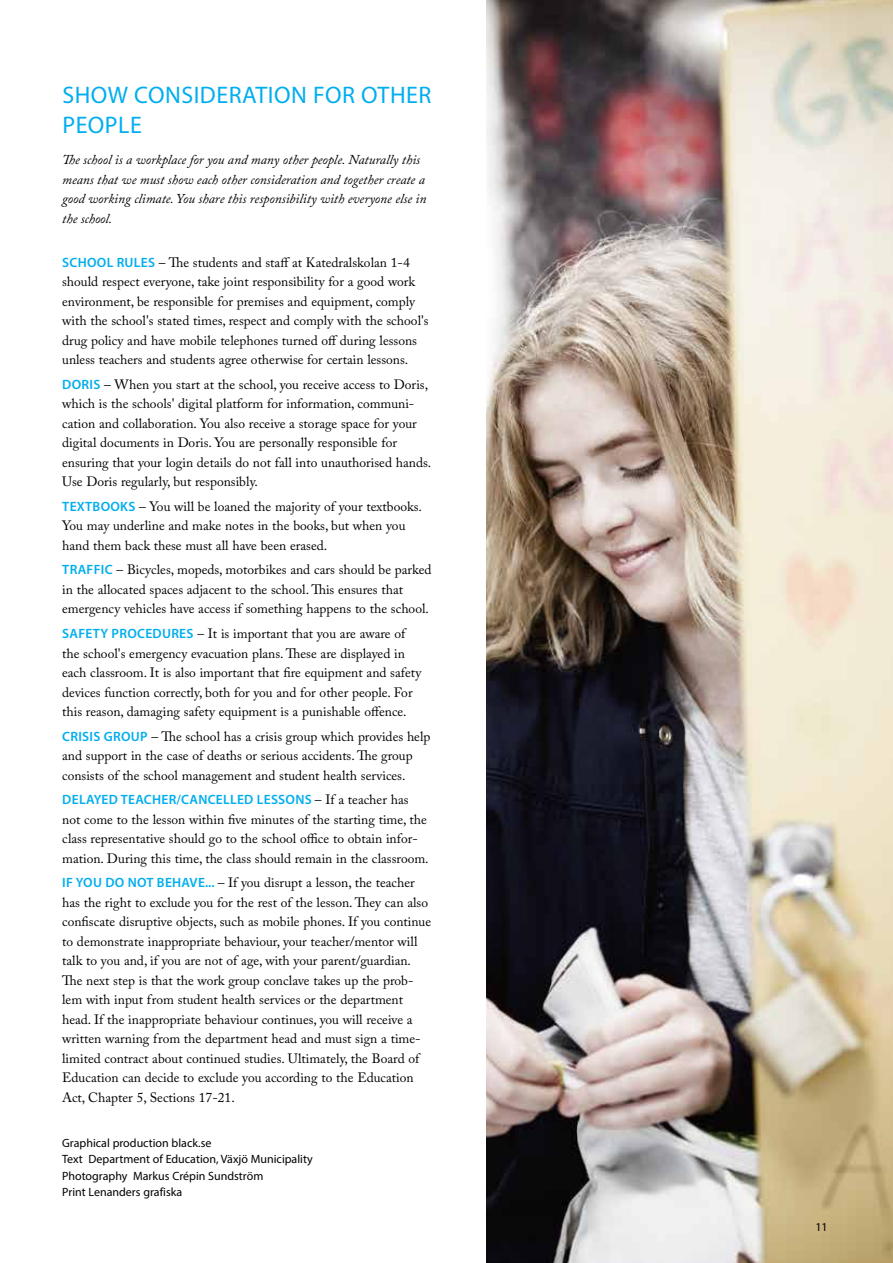
<style>
.page{position:relative;width:893px;height:1263px;background:#fff}
.page>*{position:absolute;margin:0;border:0;box-sizing:border-box;transform-origin:0 0}
.t1{font:24px/30px "Myriad Pro";letter-spacing:.02em;color:#00aeef}
.t2{font:13.5px/19.5px "Adobe Caslon Pro";color:#000}
.t3{font:italic 13.5px/19.5px "Adobe Caslon Pro";color:#000}
.t4{font:600 13.5px "Myriad Pro";letter-spacing:.02em;color:#00aeef}
.t5{font:12px/16.5px "Myriad Pro";color:#000}
.s1{font-family:"Myriad Pro";font-weight:600;color:#00aeef}
.s2{font-family:"Adobe Caslon Pro";font-weight:400;color:#000}
</style>
<div class="page">
<img style="left:486px;top:0;width:407px;height:1263px">
<h1 class="t1" style="left:62px;top:80px;width:370px">SHOW CONSIDERATION FOR OTHER<br>PEOPLE</h1>
<p class="t3" style="left:62px;top:150px;width:366px">The school is a workplace for you and many other people. Naturally this means that we must show each other consideration and together create a good working climate. You share this responsibility with everyone else in the school.</p>
<p class="t2" style="left:62px;top:252px;width:368px"><span class="s1">SCHOOL RULES</span> – The students and staff at Katedralskolan 1-4 should respect everyone, take joint responsibility for a good work environment, be responsible for premises and equipment, comply with the school's stated times, respect and comply with the school's drug policy and have mobile telephones turned off during lessons unless teachers and students agree otherwise for certain lessons.</p>
<p class="t2" style="left:62px;top:374px;width:371px"><span class="s1">DORIS</span> – When you start at the school, you receive access to Doris, which is the schools' digital platform for information, communi&shy;cation and collaboration. You also receive a storage space for your digital documents in Doris. You are personally responsible for ensuring that your login details do not fall into unauthorised hands.<br>Use Doris regularly, but responsibly.</p>
<p class="t2" style="left:62px;top:496px;width:361px"><span class="s1">TEXTBOOKS</span> – You will be loaned the majority of your textbooks.<br>You may underline and make notes in the books, but when you hand them back these must all have been erased.</p>
<p class="t2" style="left:62px;top:560px;width:371px"><span class="s1">TRAFFIC</span> – Bicycles, mopeds, motorbikes and cars should be parked in the allocated spaces adjacent to the school. This ensures that emergency vehicles have access if something happens to the school.</p>
<p class="t2" style="left:62px;top:624px;width:361px"><span class="s1">SAFETY PROCEDURES</span> – It is important that you are aware of the school's emergency evacuation plans. These are displayed in each classroom. It is also important that fire equipment and safety devices function correctly, both for you and for other people. For this reason, damaging safety equipment is a punishable offence.</p>
<p class="t2" style="left:62px;top:726px;width:370px"><span class="s1">CRISIS GROUP</span> – The school has a crisis group which provides help and support in the case of deaths or serious accidents. The group consists of the school management and student health services.</p>
<p class="t4" style="left:62px;top:791px;width:348px">DELAYED TEACHER/CANCELLED LESSONS <span class="s2">– If a teacher has</span></p>
<p class="t2" style="left:62px;top:809px;width:368px">not come to the lesson within five minutes of the starting time, the class representative should go to the school office to obtain infor&shy;mation. During this time, the class should remain in the classroom.</p>
<p class="t2" style="left:62px;top:873px;width:371px"><span class="s1">IF YOU DO NOT BEHAVE...</span> – If you disrupt a lesson, the teacher has the right to exclude you for the rest of the lesson. They can also confiscate disruptive objects, such as mobile phones. If you continue to demonstrate inappropriate behaviour, your teacher/mentor will talk to you and, if you are not of age, with your parent/guardian.<br>The next step is that the work group conclave takes up the prob&shy;lem with input from student health services or the department head. If the inappropriate behaviour continues, you will receive a written warning from the department head and must sign a time&shy;limited contract about continued studies. Ultimately, the Board of Education can decide to exclude you according to the Education Act, Chapter 5, Sections 17-21.</p>
<p class="t5" style="left:62px;top:1134px;width:252px">Graphical production black.se<br>Text Department of Education, Växjö Municipality Photography Markus Crépin Sundström<br>Print Lenanders grafiska</p>
<p class="t5" style="left:815px;top:1219px;width:14px">11</p>
</div>
